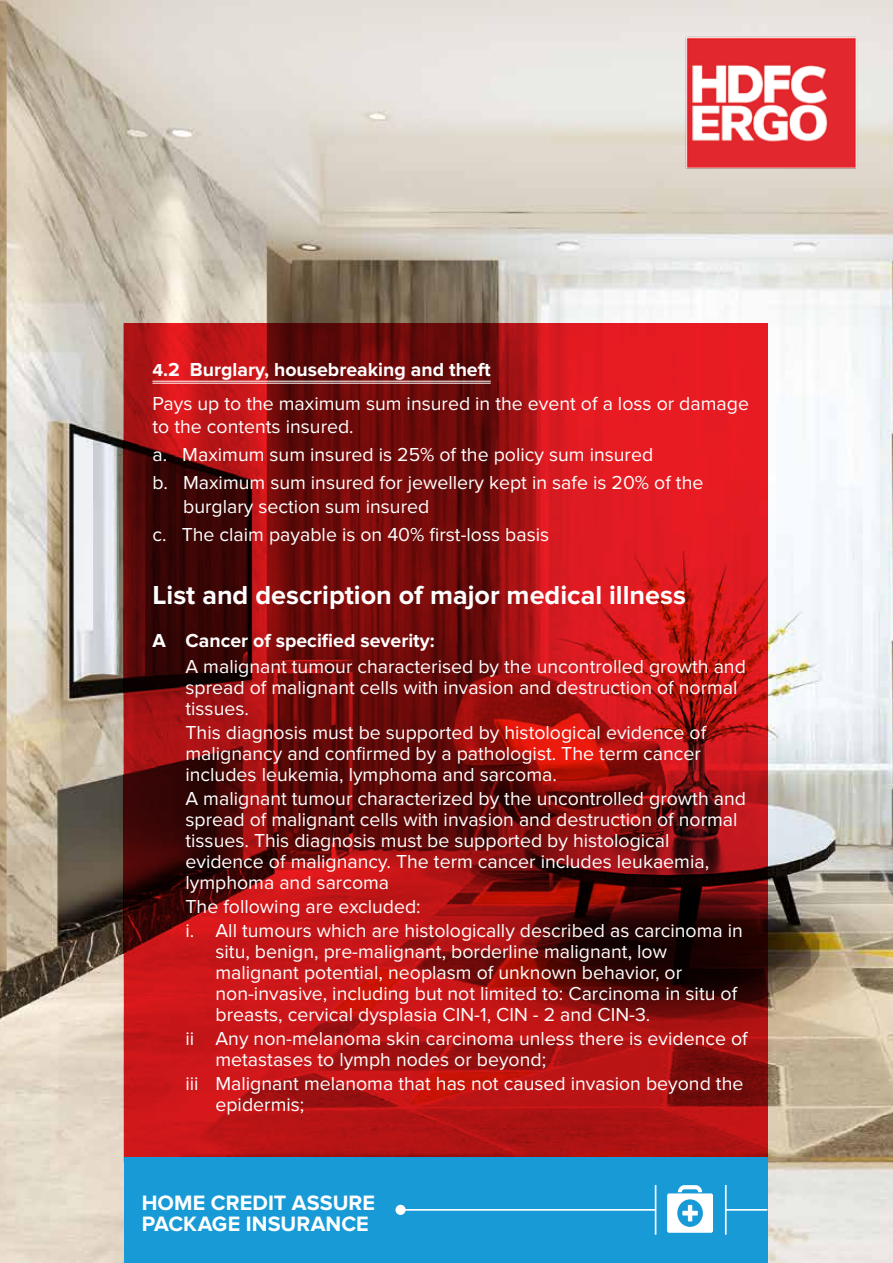
<style>
.page{position:relative;width:893px;height:1263px;background:#fff}
.page>*{position:absolute;margin:0;border:0;box-sizing:border-box;transform-origin:0 0}
.t1{font:700 27px "Proxima Nova";color:#fff}
.t2{font:700 21.6px/21.6px "Proxima Nova";color:#fff}
.t3{font:19.5px/21px "Proxima Nova";color:#fff}
.t4{font:700 19.5px "Proxima Nova";color:#fff}
.s1{font-weight:700;font-size:18px}
.s2{font-weight:700}
</style>
<div class="page">
<img style="left:0;top:0;width:893px;height:1263px">
<svg style="left:124px;top:323px;width:644px;height:834px;background:#951011"></svg>
<hr style="left:152px;top:381px;width:339px;height:1px;background:#fff">
<hr style="left:152px;top:383px;width:339px;height:1px;background:#fff">
<img style="left:652px;top:0;width:240px;height:252px">
<div style="left:124px;top:1157px;width:644px;height:105px;background:#179ad6"></div>
<svg style="left:395px;top:1185px;width:372px;height:50px"></svg>
<p class="t3" style="left:152px;top:353px;width:598px;line-height:33.9px"><span class="s1">4</span><span class="s2">.2 Burglary, housebreaking and theft<br></span>Pays up to the maximum sum insured in the event of a loss or damage</p>
<p class="t3" style="left:152px;top:414px;width:552px;line-height:27.9px">to the contents insured.<br>a. Maximum sum insured is 25% of the policy sum insured<br>b. Maximum sum insured for jewellery kept in safe is 20% of the</p>
<p class="t3" style="left:152px;top:493px;width:398px;line-height:27.9px;text-indent:31px">burglary section sum insured<br>c. The claim payable is on 40% first-loss basis</p>
<h1 class="t1" style="left:152px;top:579px;width:535px">List and description of major medical illness</h1>
<p class="t4" style="left:152px;top:629px;width:284px">A Cancer of specified severity:</p>
<p class="t3" style="left:185px;top:657px;width:562px">A malignant tumour characterised by the uncontrolled growth and spread of malignant cells with invasion and destruction of normal tissues.</p>
<p class="t3" style="left:185px;top:723px;width:522px">This diagnosis must be supported by histological evidence of malignancy and confirmed by a pathologist. The term cancer includes leukemia, lymphoma and sarcoma.</p>
<p class="t3" style="left:185px;top:789px;width:562px">A malignant tumour characterized by the uncontrolled growth and spread of malignant cells with invasion and destruction of normal tissues. This diagnosis must be supported by histological evidence of malignancy. The term cancer includes leukaemia, lymphoma and sarcoma</p>
<p class="t3" style="left:185px;top:895px;width:559px;line-height:24px">The following are excluded:<br>i. All tumours which are histologically described as carcinoma in</p>
<p class="t3" style="left:215px;top:942px;width:523px">situ, benign, pre-malignant, borderline malignant, low malignant potential, neoplasm of unknown behavior, or non-invasive, including but not limited to: Carcinoma in situ of breasts, cervical dysplasia CIN-1, CIN - 2 and CIN-3.</p>
<p class="t3" style="left:215px;top:1029px;width:534px;text-indent:-30px">ii Any non-melanoma skin carcinoma unless there is evidence of metastases to lymph nodes or beyond;</p>
<p class="t3" style="left:215px;top:1074px;width:529px;text-indent:-30px">iii Malignant melanoma that has not caused invasion beyond the epidermis;</p>
<p class="t2" style="left:142px;top:1192px;width:235px">HOME CREDIT ASSURE<br>PACKAGE INSURANCE</p>
</div>
